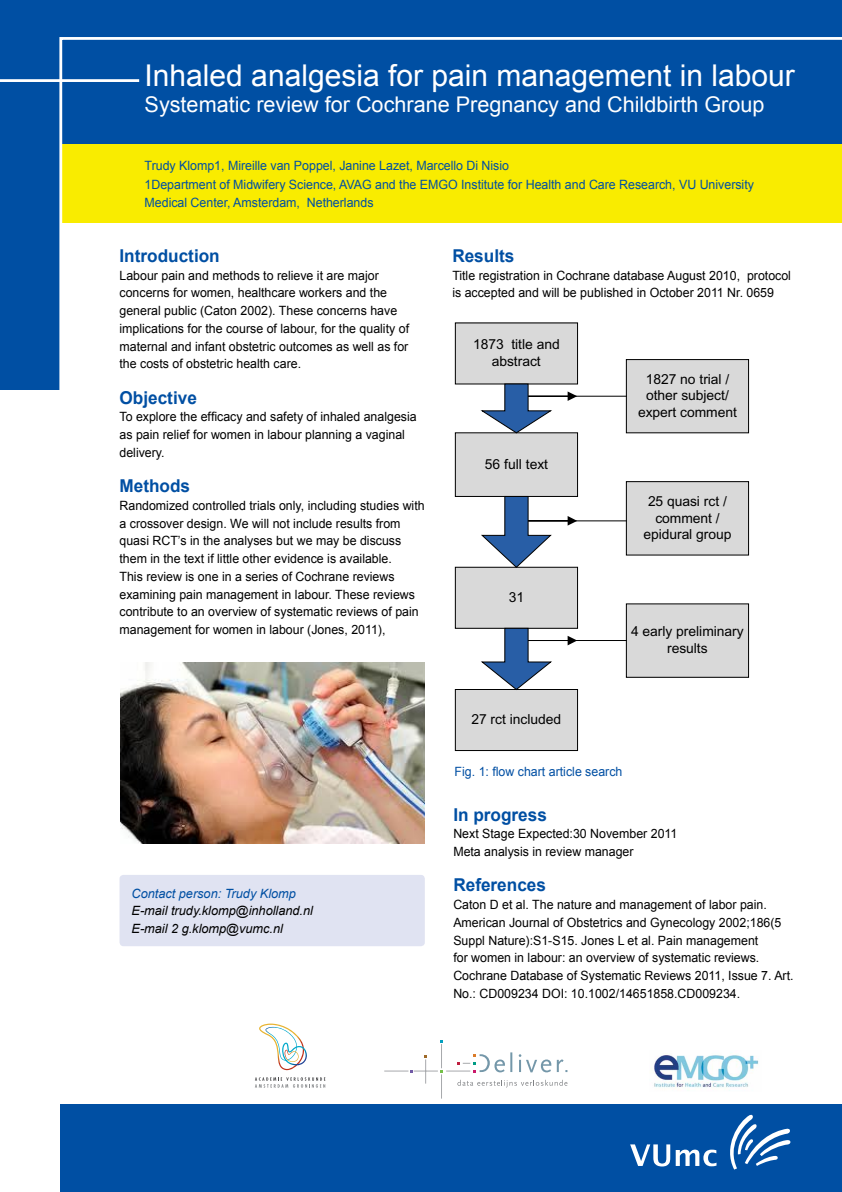
<style>
.page{position:relative;width:842px;height:1192px;background:#fff}
.page>*{position:absolute;margin:0;border:0;box-sizing:border-box;transform-origin:0 0}
.t1{font:30px "Arial";color:#fff}
.t2{font:21.6px "Arial";color:#fff}
.t3{font:700 17.7px "Arial";color:#004fa3}
.t4{font:13.85px/16.6px "Arial";letter-spacing:-.005em;color:#000;text-align:center}
.t5{font:12.8px/18.1px "Arial";color:#004fa3}
.t6{font:12.75px/17.7px "Arial";color:#000}
.t7{font:italic 12.75px/17.7px "Arial";color:#000}
.t8{font:12.75px "Arial";color:#004fa3}
.t9{font:italic 12.75px "Arial";color:#004fa3}
</style>
<div class="page">
<div style="left:0;top:5px;width:61px;height:384px;background:#004fa3"></div>
<div style="left:0;top:0;width:842px;height:143px;background:#004fa3"></div>
<div style="left:61px;top:1104px;width:781px;height:88px;background:#004fa3"></div>
<svg style="left:58px;top:37px;width:784px;height:357px"></svg>
<hr style="left:0;top:79px;width:139px;height:3px;background:#fff">
<svg style="left:630px;top:1144px;width:40px;height:22px"></svg>
<svg style="left:676px;top:1150px;width:40px;height:16px"></svg>
<svg style="left:730px;top:1115px;width:60px;height:55px"></svg>
<div style="left:120px;top:875px;width:305px;height:71px;background:#e0e3f2;border-radius:4px"></div>
<svg style="left:384px;top:1040px;width:183px;height:59px"></svg>
<img style="left:651px;top:1052px;width:108px;height:39px">
<svg style="left:259px;top:1023px;width:48px;height:48px"></svg>
<svg style="left:255px;top:1077px;width:70px;height:11px"></svg>
<img style="left:120px;top:662px;width:305px;height:181px">
<div style="left:455px;top:433px;width:122px;height:63px;background:#d9d9d9"></div>
<div style="left:455px;top:433px;width:123px;height:64px;border:1px solid #000"></div>
<div style="left:455px;top:567px;width:122px;height:61px;background:#d9d9d9"></div>
<div style="left:455px;top:567px;width:123px;height:62px;border:1px solid #000"></div>
<div style="left:455px;top:689px;width:122px;height:62px;background:#d9d9d9"></div>
<div style="left:455px;top:689px;width:123px;height:62px;border:1px solid #000"></div>
<div style="left:626px;top:482px;width:122px;height:73px;background:#d9d9d9"></div>
<div style="left:626px;top:481px;width:123px;height:74px;border:1px solid #000"></div>
<div style="left:626px;top:604px;width:122px;height:73px;background:#d9d9d9"></div>
<div style="left:626px;top:604px;width:123px;height:74px;border:1px solid #000"></div>
<svg style="left:481px;top:496px;width:71px;height:72px"></svg>
<svg style="left:481px;top:628px;width:71px;height:62px"></svg>
<hr style="left:528px;top:521px;width:98px;height:1px;background:#000">
<svg style="left:568px;top:516px;width:9px;height:10px"></svg>
<hr style="left:528px;top:640px;width:98px;height:1px;background:#000">
<svg style="left:568px;top:636px;width:8px;height:9px"></svg>
<div style="left:455px;top:323px;width:122px;height:61px;background:#d9d9d9"></div>
<div style="left:455px;top:323px;width:123px;height:61px;border:1px solid #000"></div>
<svg style="left:480px;top:384px;width:72px;height:49px"></svg>
<div style="left:626px;top:360px;width:122px;height:73px;background:#d9d9d9"></div>
<div style="left:626px;top:359px;width:123px;height:74px;border:1px solid #000"></div>
<hr style="left:528px;top:396px;width:98px;height:1px;background:#000">
<svg style="left:568px;top:391px;width:9px;height:10px"></svg>
<h1 class="t1" style="left:145px;top:55px;width:652px">Inhaled analgesia for pain management in labour</h1>
<h2 class="t2" style="left:145px;top:90px;width:621px">Systematic review for Cochrane Pregnancy and Childbirth Group</h2>
<p class="t5" style="left:145px;top:157px;width:611px">Trudy Klomp1, Mireille van Poppel, Janine Lazet, Marcello Di Nisio<br>1Department of Midwifery Science, AVAG and the EMGO Institute for Health and Care Research, VU University<br>Medical Center, Amsterdam, Netherlands</p>
<h3 class="t3" style="left:120px;top:244px;width:102px">Introduction</h3>
<p class="t6" style="left:120px;top:266px;width:291px">Labour pain and methods to relieve it are major concerns for women, healthcare workers and the general public (Caton 2002). These concerns have implications for the course of labour, for the quality of maternal and infant obstetric outcomes as well as for the costs of obstetric health care.</p>
<h3 class="t3" style="left:120px;top:386px;width:79px">Objective</h3>
<p class="t6" style="left:120px;top:408px;width:299px">To explore the efficacy and safety of inhaled analgesia as pain relief for women in labour planning a vaginal delivery.</p>
<h3 class="t3" style="left:120px;top:474px;width:72px">Methods</h3>
<p class="t6" style="left:120px;top:497px;width:307px">Randomized controlled trials only, including studies with a crossover design. We will not include results from quasi RCT’s in the analyses but we may be discuss them in the text if little other evidence is available.<br>This review is one in a series of Cochrane reviews examining pain management in labour. These reviews contribute to an overview of systematic reviews of pain management for women in labour (Jones, 2011),</p>
<p class="t9" style="left:132px;top:885px;width:166px">Contact person: Trudy Klomp</p>
<p class="t7" style="left:132px;top:902px;width:183px">E-mail trudy.klomp@inholland.nl<br>E-mail 2 g.klomp@vumc.nl</p>
<h3 class="t3" style="left:452px;top:244px;width:64px">Results</h3>
<p class="t6" style="left:452px;top:266px;width:340px">Title registration in Cochrane database August 2010, protocol is accepted and will be published in October 2011 Nr. 0659</p>
<p class="t4" style="left:473px;top:336px;width:88px;line-height:16.4px">1873 title and abstract</p>
<p class="t4" style="left:485px;top:456px;width:65px">56 full text</p>
<p class="t4" style="left:509px;top:589px;width:17px">31</p>
<p class="t4" style="left:638px;top:371px;width:100px">1827 no trial / other subject/ expert comment</p>
<p class="t4" style="left:643px;top:493px;width:90px">25 quasi rct / comment / epidural group</p>
<p class="t4" style="left:631px;top:623px;width:114px">4 early preliminary results</p>
<p class="t4" style="left:471px;top:711px;width:91px">27 rct included</p>
<p class="t8" style="left:455px;top:764px;width:169px">Fig. 1: flow chart article search</p>
<h3 class="t3" style="left:453px;top:803px;width:95px">In progress</h3>
<p class="t6" style="left:453px;top:825px;width:226px">Next Stage Expected:30 November 2011<br>Meta analysis in review manager</p>
<h3 class="t3" style="left:453px;top:874px;width:94px">References</h3>
<p class="t6" style="left:453px;top:896px;width:342px">Caton D et al. The nature and management of labor pain.<br>American Journal of Obstetrics and Gynecology 2002;186(5<br>Suppl Nature):S1-S15. Jones L et al. Pain management<br>for women in labour: an overview of systematic reviews.<br>Cochrane Database of Systematic Reviews 2011, Issue 7. Art.<br>No.: CD009234 DOI: 10.1002/14651858.CD009234.</p>
</div>
